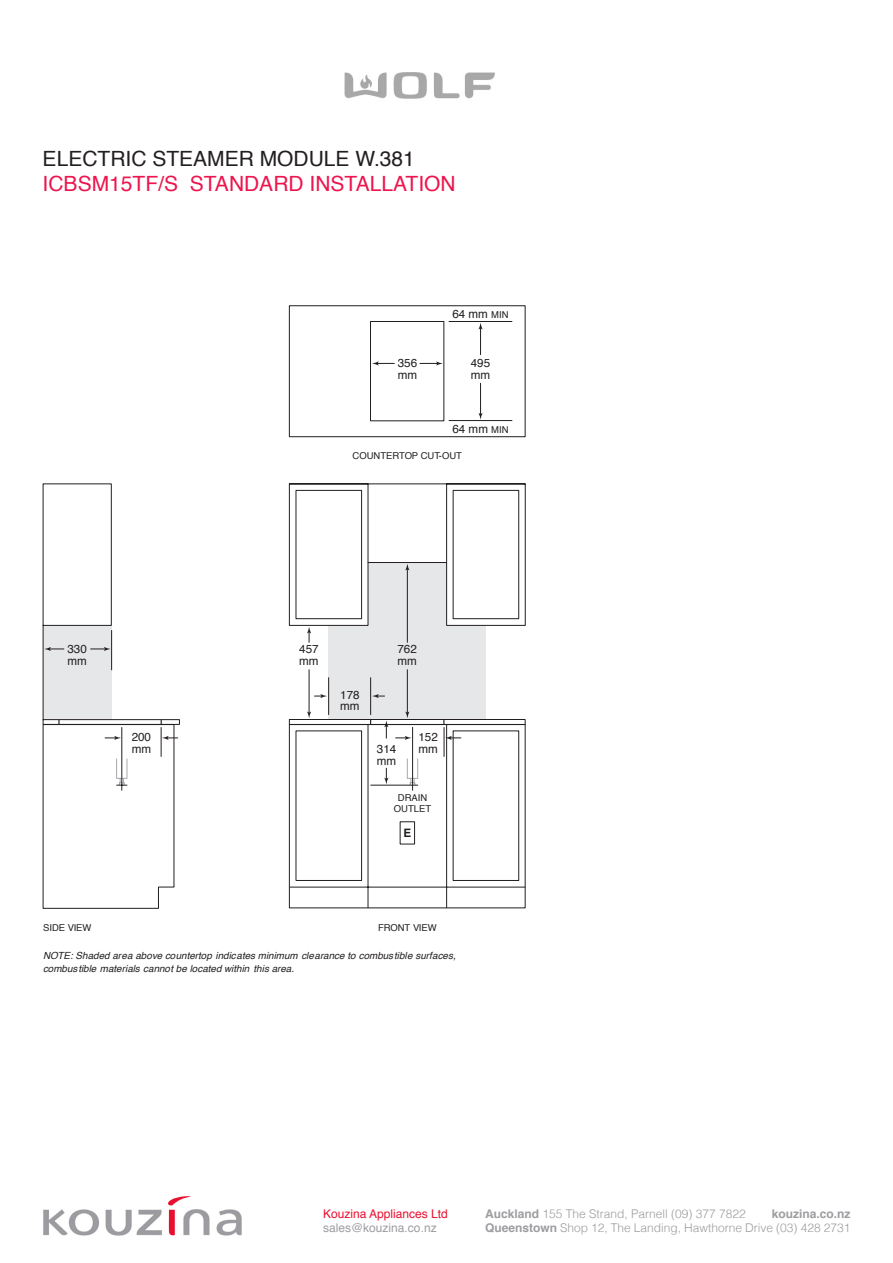
<style>
.page{position:relative;width:893px;height:1263px;background:#fff}
.page>*{position:absolute;margin:0;border:0;box-sizing:border-box;transform-origin:0 0}
.t1{font:21px "Helvetica";color:#ed154e}
.t2{font:21px "Helvetica";color:#231f20}
.t3{font:300 12px "Helvetica";color:#9d9ca0}
.t4{font:12px "Helvetica";color:#ea0f30}
.t5{font:12px "Helvetica";color:#9d9ca0}
.t6{font:700 12px "Helvetica";color:#9d9ca0}
.t7{font:11.7px/11.7px "Helvetica";color:#231f20}
.t8{font:700 11.7px "Helvetica";color:#231f20}
.t9{font:italic 9.75px/12.8px "Helvetica";color:#231f20}
.t10{font:9.45px/11.7px "Helvetica";color:#231f20;text-align:center}
.s1{font-size:9.45px}
.s2{font-weight:700}
</style>
<div class="page">
<img style="left:43px;top:1196px;width:199px;height:40px">
<img style="left:344px;top:72px;width:151px;height:27px">
<div style="left:328px;top:626px;width:158px;height:93px;background:#e6e7e9"></div>
<svg style="left:42px;top:719px;width:484px;height:190px"></svg>
<svg style="left:42px;top:483px;width:70px;height:241px"></svg>
<hr style="left:309px;top:670px;width:1px;height:43px;background:#231f20">
<hr style="left:407px;top:670px;width:1px;height:43px;background:#231f20">
<svg style="left:288px;top:483px;width:238px;height:159px"></svg>
<hr style="left:407px;top:568px;width:1px;height:74px;background:#231f20">
<svg style="left:116px;top:758px;width:12px;height:28px"></svg>
<hr style="left:122px;top:727px;width:1px;height:63px;background:#231f20">
<svg style="left:105px;top:736px;width:16px;height:4px"></svg>
<svg style="left:161px;top:720px;width:17px;height:36px"></svg>
<svg style="left:295px;top:711px;width:224px;height:170px"></svg>
<hr style="left:371px;top:785px;width:47px;height:1px;background:#231f20">
<div style="left:370px;top:321px;width:74px;height:100px;border:1px solid #231f20"></div>
<hr style="left:449px;top:321px;width:63px;height:1px;background:#231f20">
<hr style="left:449px;top:420px;width:63px;height:1px;background:#231f20">
<div style="left:289px;top:305px;width:237px;height:132px;border:1px solid #231f20"></div>
<svg style="left:478px;top:413px;width:5px;height:7px"></svg>
<hr style="left:480px;top:383px;width:1px;height:32px;background:#231f20">
<svg style="left:478px;top:323px;width:5px;height:32px"></svg>
<svg style="left:372px;top:361px;width:22px;height:4px"></svg>
<svg style="left:420px;top:361px;width:23px;height:4px"></svg>
<svg style="left:372px;top:694px;width:13px;height:4px"></svg>
<svg style="left:314px;top:694px;width:13px;height:4px"></svg>
<hr style="left:328px;top:678px;width:1px;height:37px;background:#231f20">
<hr style="left:370px;top:678px;width:1px;height:37px;background:#231f20">
<p class="t2" style="left:43px;top:143px;width:374px">ELECTRIC STEAMER MODULE W.381</p>
<p class="t1" style="left:43px;top:168px;width:415px">ICBSM15TF/S STANDARD INSTALLATION</p>
<p class="t7" style="left:398px;top:358px;width:21px">356 mm</p>
<p class="t7" style="left:452px;top:308px;width:58px">64 mm <span class="s1">MIN</span></p>
<p class="t7" style="left:471px;top:358px;width:21px">495 mm</p>
<p class="t7" style="left:452px;top:423px;width:58px">64 mm <span class="s1">MIN</span></p>
<p class="t10" style="left:353px;top:450px;width:111px">COUNTERTOP CUT-OUT</p>
<p class="t7" style="left:67px;top:644px;width:21px">330 mm</p>
<p class="t7" style="left:299px;top:644px;width:21px">457 mm</p>
<p class="t7" style="left:340px;top:689px;width:21px">178 mm</p>
<p class="t7" style="left:397px;top:644px;width:21px">762 mm</p>
<p class="t7" style="left:132px;top:732px;width:21px">200 mm</p>
<p class="t7" style="left:418px;top:732px;width:21px">152</p>
<p class="t7" style="left:377px;top:743px;width:21px">314</p>
<p class="t7" style="left:418px;top:743px;width:21px">mm</p>
<p class="t7" style="left:377px;top:755px;width:21px">mm</p>
<p class="t10" style="left:394px;top:792px;width:39px">DRAIN<br>OUTLET</p>
<p class="t8" style="left:403px;top:823px;width:9px">E</p>
<p class="t10" style="left:43px;top:922px;width:50px">SIDE VIEW</p>
<p class="t10" style="left:378px;top:922px;width:60px">FRONT VIEW</p>
<p class="t9" style="left:43px;top:949px;width:414px">NOTE: Shaded area above countertop indicates minimum clearance to combustible surfaces, combustible materials cannot be located within this area.</p>
<p class="t4" style="left:323px;top:1204px;width:126px">Kouzina Appliances Ltd</p>
<p class="t3" style="left:485px;top:1203px;width:262px"><span class="s2">Auckland</span> 155 The Strand, Parnell (09) 377 7822</p>
<p class="t6" style="left:772px;top:1204px;width:80px">kouzina.co.nz</p>
<p class="t5" style="left:323px;top:1219px;width:115px">sales@kouzina.co.nz</p>
<p class="t3" style="left:485px;top:1218px;width:367px"><span class="s2">Queenstown</span> Shop 12, The Landing, Hawthorne Drive (03) 428 2731</p>
</div>
